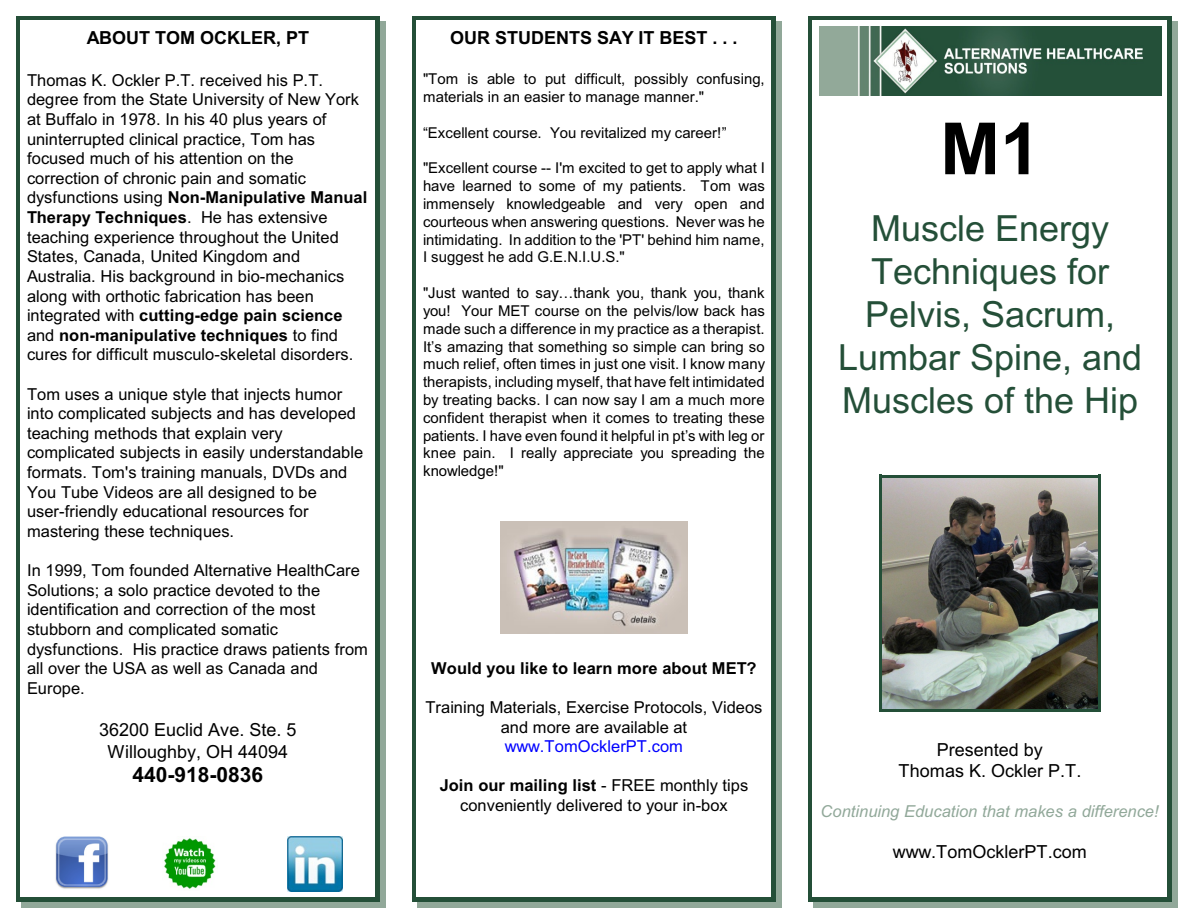
<style>
.page{position:relative;width:1188px;height:918px;background:#fff}
.page>*{position:absolute;margin:0;border:0;box-sizing:border-box;transform-origin:0 0}
.t1{font:700 72px "Arial";color:#000}
.t2{font:36px/42.9px "Arial";color:#244f38;text-align:center}
.t3{font:700 21px "Arial";color:#000}
.t4{font:18px/21.5px "Arial";color:#000;text-align:center}
.t5{font:700 18px "Arial";color:#000}
.t6{font:16.5px/19.6px "Arial";color:#000}
.t7{font:italic 16.5px "Arial";color:#91a899}
.t8{font:700 16.5px "Arial";color:#000}
.t9{font:16.5px "Arial";color:#00f}
.t10{font:15px/17.9px "Arial";color:#000;text-align:justify}
.s1{font-weight:700}
</style>
<div class="page">
<hr style="left:19px;top:19px;width:1px;height:880px;background:#244f38">
<hr style="left:376px;top:19px;width:1px;height:880px;background:#244f38">
<hr style="left:19px;top:19px;width:358px;height:1px;background:#244f38">
<hr style="left:19px;top:898px;width:358px;height:1px;background:#244f38">
<hr style="left:17px;top:17px;width:2px;height:883px;background:#244f38">
<hr style="left:377px;top:17px;width:1px;height:883px;background:#244f38">
<hr style="left:17px;top:17px;width:361px;height:2px;background:#244f38">
<hr style="left:17px;top:899px;width:361px;height:1px;background:#244f38">
<hr style="left:16px;top:16px;width:1px;height:886px;background:#244f38">
<hr style="left:379px;top:16px;width:1px;height:886px;background:#244f38">
<hr style="left:16px;top:16px;width:364px;height:1px;background:#244f38">
<hr style="left:16px;top:901px;width:364px;height:1px;background:#244f38">
<div style="left:380px;top:21px;width:5px;height:886px;background:#91a899"></div>
<div style="left:21px;top:902px;width:364px;height:5px;background:#91a899"></div>
<hr style="left:415px;top:19px;width:1px;height:880px;background:#244f38">
<hr style="left:772px;top:19px;width:1px;height:880px;background:#244f38">
<hr style="left:415px;top:19px;width:358px;height:1px;background:#244f38">
<hr style="left:415px;top:898px;width:358px;height:1px;background:#244f38">
<hr style="left:413px;top:17px;width:2px;height:883px;background:#244f38">
<hr style="left:773px;top:17px;width:1px;height:883px;background:#244f38">
<hr style="left:413px;top:17px;width:361px;height:2px;background:#244f38">
<hr style="left:413px;top:899px;width:361px;height:1px;background:#244f38">
<hr style="left:412px;top:16px;width:1px;height:886px;background:#244f38">
<hr style="left:775px;top:16px;width:1px;height:886px;background:#244f38">
<hr style="left:412px;top:16px;width:364px;height:1px;background:#244f38">
<hr style="left:412px;top:901px;width:364px;height:1px;background:#244f38">
<div style="left:776px;top:21px;width:5px;height:886px;background:#91a899"></div>
<div style="left:417px;top:902px;width:364px;height:5px;background:#91a899"></div>
<hr style="left:811px;top:19px;width:1px;height:880px;background:#244f38">
<hr style="left:1168px;top:19px;width:1px;height:880px;background:#244f38">
<hr style="left:811px;top:19px;width:358px;height:1px;background:#244f38">
<hr style="left:811px;top:898px;width:358px;height:1px;background:#244f38">
<hr style="left:809px;top:17px;width:2px;height:883px;background:#244f38">
<hr style="left:1169px;top:17px;width:1px;height:883px;background:#244f38">
<hr style="left:809px;top:17px;width:361px;height:2px;background:#244f38">
<hr style="left:809px;top:899px;width:361px;height:1px;background:#244f38">
<hr style="left:808px;top:16px;width:1px;height:886px;background:#244f38">
<hr style="left:1171px;top:16px;width:1px;height:886px;background:#244f38">
<hr style="left:808px;top:16px;width:364px;height:1px;background:#244f38">
<hr style="left:808px;top:901px;width:364px;height:1px;background:#244f38">
<div style="left:1172px;top:21px;width:5px;height:886px;background:#91a899"></div>
<div style="left:813px;top:902px;width:364px;height:5px;background:#91a899"></div>
<img style="left:164px;top:838px;width:52px;height:51px">
<img style="left:55px;top:837px;width:53px;height:52px">
<img style="left:288px;top:837px;width:54px;height:54px">
<img style="left:500px;top:521px;width:187px;height:112px">
<img style="left:819px;top:27px;width:342px;height:69px">
<img style="left:882px;top:478px;width:216px;height:232px">
<hr style="left:879px;top:475px;width:3px;height:237px;background:#244f38">
<hr style="left:1098px;top:475px;width:3px;height:237px;background:#244f38">
<hr style="left:879px;top:475px;width:222px;height:3px;background:#244f38">
<hr style="left:879px;top:710px;width:222px;height:2px;background:#244f38">
<p class="t5" style="left:87px;top:31px;width:224px">ABOUT TOM OCKLER, PT</p>
<p class="t6" style="left:27px;top:72px;width:342px">Thomas K. Ockler P.T. received his P.T. degree from the State University of New York at Buffalo in 1978. In his 40 plus years of uninterrupted clinical practice, Tom has focused much of his attention on the correction of chronic pain and somatic dysfunctions using <span class="s1">Non-Manipulative Manual Therapy Techniques</span>. He has extensive teaching experience throughout the United States, Canada, United Kingdom and Australia. His background in bio-mechanics along with orthotic fabrication has been integrated with <span class="s1">cutting-edge pain science </span>and <span class="s1">non-manipulative techniques</span> to find cures for difficult musculo-skeletal disorders.</p>
<p class="t6" style="left:27px;top:386px;width:338px">Tom uses a unique style that injects humor into complicated subjects and has developed teaching methods that explain very complicated subjects in easily understandable formats. Tom's training manuals, DVDs and You Tube Videos are all designed to be user-friendly educational resources for mastering these techniques.</p>
<p class="t6" style="left:27px;top:562px;width:342px">In 1999, Tom founded Alternative HealthCare Solutions; a solo practice devoted to the identification and correction of the most stubborn and complicated somatic dysfunctions. His practice draws patients from all over the USA as well as Canada and Europe.</p>
<p class="t4" style="left:99px;top:721px;width:199px">36200 Euclid Ave. Ste. 5<br>Willoughby, OH 44094</p>
<p class="t3" style="left:132px;top:767px;width:132px">440-918-0836</p>
<p class="t5" style="left:450px;top:31px;width:289px">OUR STUDENTS SAY IT BEST . . .</p>
<p class="t10" style="left:423px;top:71px;width:343px">"Tom is able to put difficult, possibly confusing, materials in an easier to manage manner."</p>
<p class="t10" style="left:423px;top:125px;width:305px">“Excellent course. You revitalized my career!”</p>
<p class="t10" style="left:423px;top:161px;width:343px">"Excellent course -- I'm excited to get to apply what I have learned to some of my patients. Tom was immensely knowledgeable and very open and courteous when answering questions. Never was he intimidating. In addition to the 'PT' behind him name, I suggest he add G.E.N.I.U.S."</p>
<p class="t10" style="left:423px;top:285px;width:344px">"Just wanted to say…thank you, thank you, thank you! Your MET course on the pelvis/low back has made such a difference in my practice as a therapist.<br>It’s amazing that something so simple can bring so much relief, often times in just one visit. I know many therapists, including myself, that have felt intimidated by treating backs. I can now say I am a much more confident therapist when it comes to treating these patients. I have even found it helpful in pt’s with leg or knee pain. I really appreciate you spreading the knowledge!"</p>
<p class="t8" style="left:431px;top:662px;width:327px">Would you like to learn more about MET?</p>
<p class="t6" style="left:425px;top:699px;width:339px;text-align:center">Training Materials, Exercise Protocols, Videos and more are available at</p>
<p class="t9" style="left:505px;top:740px;width:180px">www.TomOcklerPT.com</p>
<p class="t6" style="left:440px;top:777px;width:310px;text-align:center"><span class="s1">Join our mailing list</span> - FREE monthly tips conveniently delivered to your in-box</p>
<h1 class="t1" style="left:940px;top:122px;width:102px">M1</h1>
<h2 class="t2" style="left:838px;top:211px;width:306px">Muscle Energy<br>Techniques for<br>Pelvis, Sacrum,<br>Lumbar Spine, and<br>Muscles of the Hip</h2>
<p class="t4" style="left:899px;top:740px;width:185px">Presented by<br>Thomas K. Ockler P.T.</p>
<p class="t7" style="left:821px;top:805px;width:340px">Continuing Education that makes a difference!</p>
<p class="t4" style="left:893px;top:842px;width:195px">www.TomOcklerPT.com</p>
</div>
